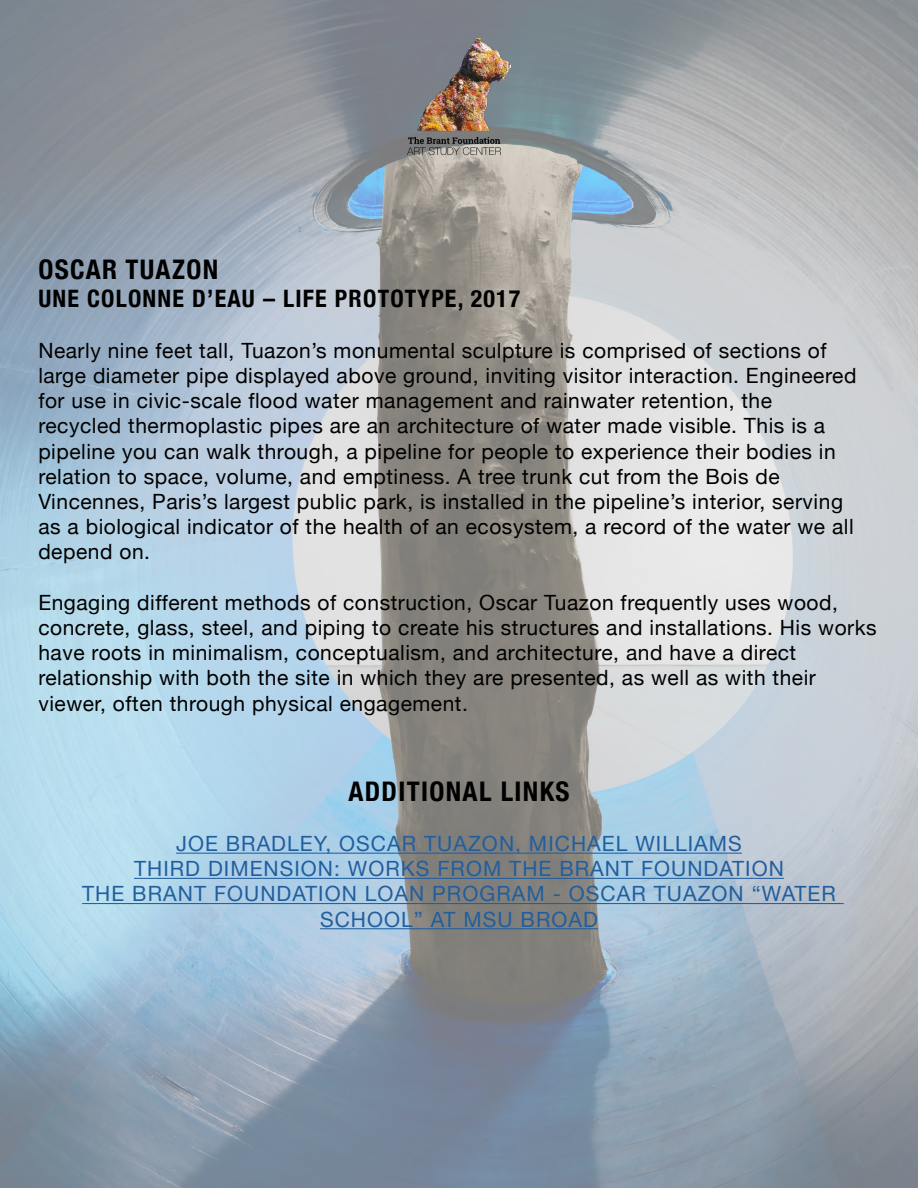
<style>
.page{position:relative;width:918px;height:1188px;background:#fff}
.page>*{position:absolute;margin:0;border:0;box-sizing:border-box;transform-origin:0 0}
.t1{font:700 condensed 27px "Helvetica Neue";letter-spacing:.05em;color:#000}
.t2{font:700 condensed 24px "Helvetica Neue";letter-spacing:.05em;color:#000}
.t3{font:21px/25.2px "Helvetica Neue";letter-spacing:.025em;color:#000}
.t4{font:21px/25.2px "Helvetica Neue";letter-spacing:.05em;color:#215e9e;text-align:center}
</style>
<div class="page">
<img style="left:1px;top:0;width:917px;height:1188px">
<hr style="left:176px;top:853px;width:566px;height:1px;background:#215e9e">
<hr style="left:134px;top:878px;width:650px;height:1px;background:#215e9e">
<hr style="left:82px;top:903px;width:762px;height:1px;background:#215e9e">
<hr style="left:320px;top:928px;width:278px;height:1px;background:#215e9e">
<img style="left:407px;top:37px;width:104px;height:121px">
<p class="t1" style="left:38px;top:247px;width:181px">OSCAR TUAZON</p>
<p class="t2" style="left:38px;top:279px;width:484px">UNE COLONNE D’EAU – LIFE PROTOTYPE, 2017</p>
<p class="t3" style="left:38px;top:339px;width:820px">Nearly nine feet tall, Tuazon’s monumental sculpture is comprised of sections of large diameter pipe displayed above ground, inviting visitor interaction. Engineered for use in civic-scale flood water management and rainwater retention, the recycled thermoplastic pipes are an architecture of water made visible. This is a pipeline you can walk through, a pipeline for people to experience their bodies in relation to space, volume, and emptiness. A tree trunk cut from the Bois de Vincennes, Paris’s largest public park, is installed in the pipeline’s interior, serving as a biological indicator of the health of an ecosystem, a record of the water we all depend on.</p>
<p class="t3" style="left:38px;top:591px;width:840px">Engaging different methods of construction, Oscar Tuazon frequently uses wood, concrete, glass, steel, and piping to create his structures and installations. His works have roots in minimalism, conceptualism, and architecture, and have a direct relationship with both the site in which they are presented, as well as with their viewer, often through physical engagement.</p>
<p class="t1" style="left:348px;top:769px;width:223px">ADDITIONAL LINKS</p>
<p class="t4" style="left:82px;top:832px;width:755px">JOE BRADLEY, OSCAR TUAZON, MICHAEL WILLIAMS<br>THIRD DIMENSION: WORKS FROM THE BRANT FOUNDATION<br>THE BRANT FOUNDATION LOAN PROGRAM - OSCAR TUAZON “WATER SCHOOL” AT MSU BROAD</p>
</div>
